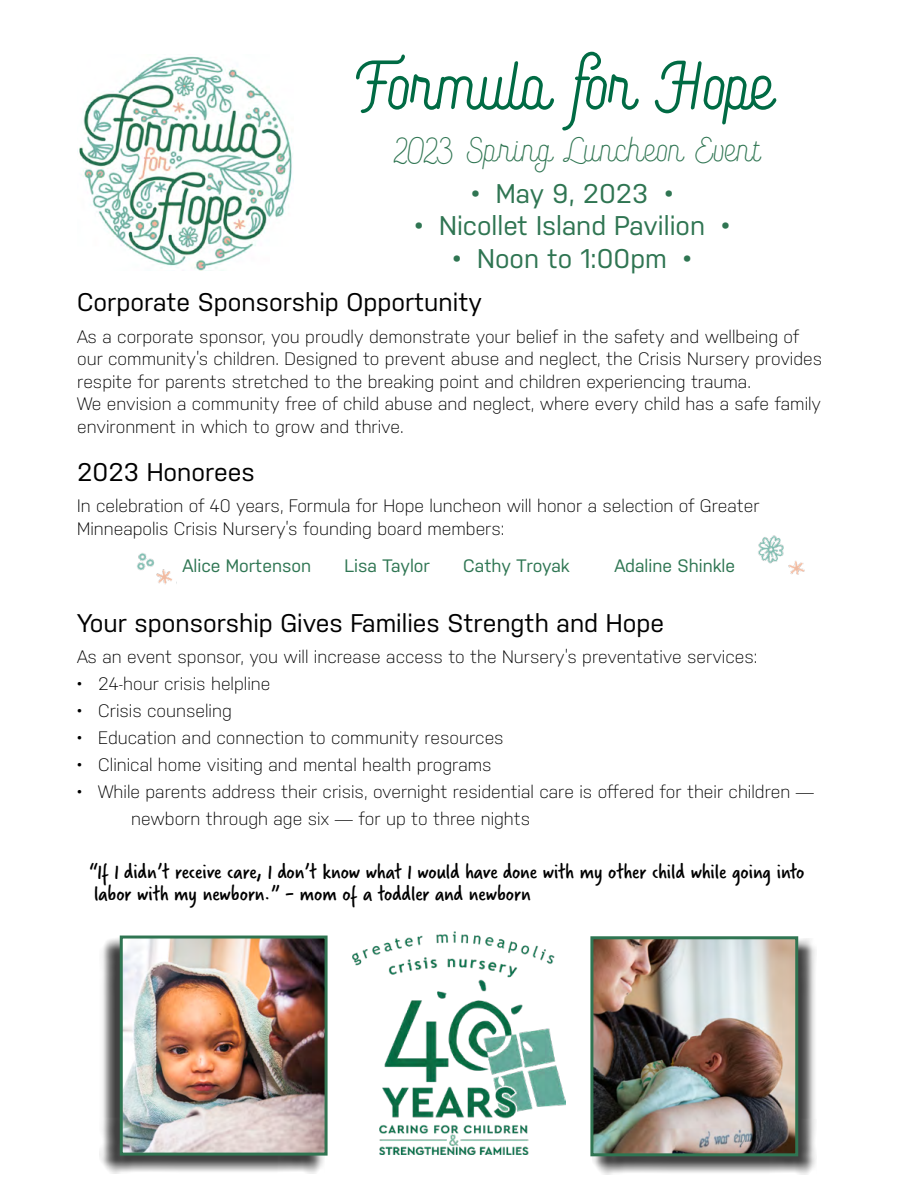
<style>
.page{position:relative;width:918px;height:1188px;background:#fff}
.page>*{position:absolute;margin:0;border:0;box-sizing:border-box;transform-origin:0 0}
.t1{font:700 60px "Canyons";color:#006b44}
.t2{font:500 31.5px "Canyons";letter-spacing:.025em;color:#2f7552}
.t3{font:27px "Nudista";color:#2f7552}
.t4{font:25.5px "Nudista";color:#000}
.t5{font:22.5px/22.5px "Verveine";color:#000}
.t6{font:300 18px/22.5px "Nudista";color:#000}
.t7{font:18px "Nudista";color:#2f7653}
</style>
<div class="page">
<img style="left:353px;top:932px;width:212px;height:223px">
<div style="left:592px;top:938px;width:225px;height:237px;background:#000;opacity:.75"></div>
<img style="left:594px;top:940px;width:200px;height:212px">
<div style="left:590px;top:936px;width:208px;height:220px;border:3px solid #2f7552"></div>
<div style="left:100px;top:937px;width:225px;height:237px;background:#000;opacity:.75"></div>
<img style="left:124px;top:940px;width:200px;height:212px">
<div style="left:120px;top:936px;width:208px;height:220px;border:3px solid #2f7552"></div>
<img style="left:77px;top:56px;width:215px;height:215px">
<img style="left:137px;top:553px;width:16px;height:18px">
<img style="left:788px;top:560px;width:17px;height:15px">
<img style="left:758px;top:535px;width:26px;height:28px">
<img style="left:147px;top:560px;width:25px;height:25px">
<h1 class="t1" style="left:359px;top:48px;width:417px">Formula for Hope</h1>
<h2 class="t2" style="left:392px;top:130px;width:370px">2023 Spring Luncheon Event</h2>
<h3 class="t3" style="left:471px;top:178px;width:203px">• May 9, 2023 •</h3>
<h3 class="t3" style="left:415px;top:210px;width:316px">• Nicollet Island Pavilion •</h3>
<h3 class="t3" style="left:453px;top:243px;width:240px">• Noon to 1:00pm •</h3>
<h3 class="t4" style="left:77px;top:287px;width:406px">Corporate Sponsorship Opportunity</h3>
<p class="t6" style="left:77px;top:325px;width:747px">As a corporate sponsor, you proudly demonstrate your belief in the safety and wellbeing of our community’s children. Designed to prevent abuse and neglect, the Crisis Nursery provides respite for parents stretched to the breaking point and children experiencing trauma.<br>We envision a community free of child abuse and neglect, where every child has a safe family environment in which to grow and thrive.</p>
<h3 class="t4" style="left:77px;top:457px;width:179px">2023 Honorees</h3>
<p class="t6" style="left:77px;top:494px;width:684px">In celebration of 40 years, Formula for Hope luncheon will honor a selection of Greater<br>Minneapolis Crisis Nursery’s founding board members:</p>
<p class="t7" style="left:182px;top:555px;width:130px">Alice Mortenson</p>
<p class="t7" style="left:344px;top:555px;width:87px">Lisa Taylor</p>
<p class="t7" style="left:463px;top:555px;width:108px">Cathy Troyak</p>
<p class="t7" style="left:614px;top:555px;width:122px">Adaline Shinkle</p>
<h3 class="t4" style="left:77px;top:609px;width:589px">Your sponsorship Gives Families Strength and Hope</h3>
<p class="t6" style="left:77px;top:645px;width:682px">As an event sponsor, you will increase access to the Nursery’s preventative services:</p>
<p class="t6" style="left:77px;top:672px;width:195px">• 24-hour crisis helpline</p>
<p class="t6" style="left:77px;top:699px;width:156px">• Crisis counseling</p>
<p class="t6" style="left:77px;top:726px;width:428px">• Education and connection to community resources</p>
<p class="t6" style="left:77px;top:753px;width:416px">• Clinical home visiting and mental health programs</p>
<p class="t6" style="left:131px;top:778px;width:684px;line-height:27px;text-indent:-54px">• While parents address their crisis, overnight residential care is offered for their children — newborn through age six — for up to three nights</p>
<p class="t5" style="left:88px;top:860px;width:717px">“If I didn’t receive care, I don’t know what I would have done with my other child while going into labor with my newborn.” - mom of a toddler and newborn</p>
</div>
